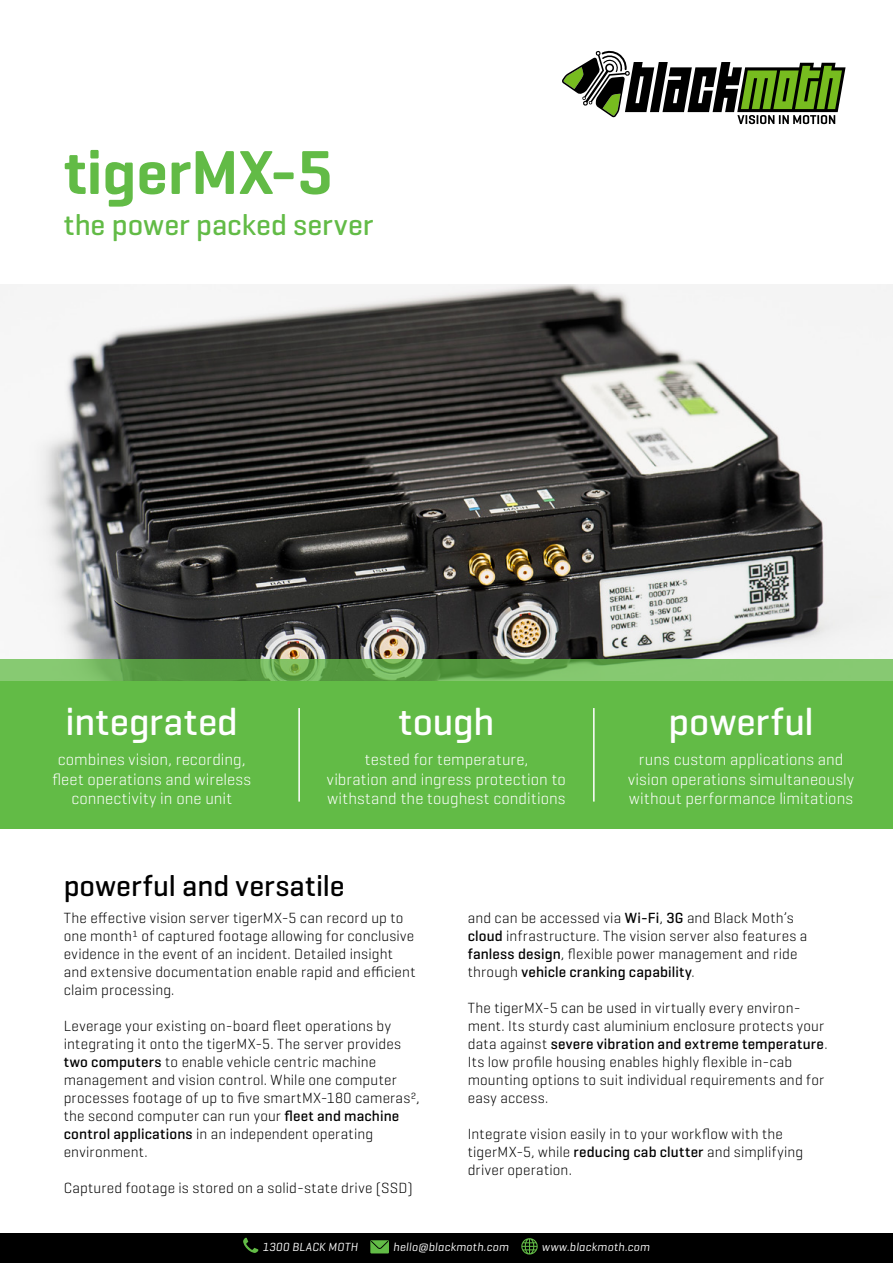
<style>
.page{position:relative;width:893px;height:1263px;background:#fff}
.page>*{position:absolute;margin:0;border:0;box-sizing:border-box;transform-origin:0 0}
.t1{font:600 63px "Geogrotesque";color:#62bb46}
.t2{font:500 39px "Geogrotesque";letter-spacing:.005em;color:#fff}
.t3{font:500 30px "Geogrotesque";letter-spacing:.01em;color:#000}
.t4{font:500 30px "Geogrotesque";color:#62bb46}
.t5{font:300 16.5px/19.5px "Geogrotesque";letter-spacing:.01em;color:#fff;text-align:center}
.t6{font:300 15px/18px "Geogrotesque";letter-spacing:.01em;color:#000}
.t7{font:italic 12px "Geogrotesque";letter-spacing:.02em;color:#fff}
.s1{font-weight:500}
</style>
<div class="page">
<div style="left:0;top:1233px;width:893px;height:30px;background:#000"></div>
<div style="left:0;top:680px;width:893px;height:149px;background:#62bb46"></div>
<hr style="left:298px;top:708px;width:2px;height:93px;background:#fff">
<hr style="left:593px;top:708px;width:2px;height:93px;background:#fff">
<svg style="left:562px;top:50px;width:284px;height:75px"></svg>
<svg style="left:243px;top:1238px;width:15px;height:15px"></svg>
<div style="left:370px;top:1240px;width:19px;height:13px;background:#62bb46"></div>
<svg style="left:371px;top:1241px;width:17px;height:8px"></svg>
<svg style="left:521px;top:1238px;width:17px;height:16px"></svg>
<img style="left:0;top:285px;width:893px;height:374px">
<svg style="left:0;top:659px;width:893px;height:21px;fill:#81c26a"></svg>
<h1 class="t1" style="left:64px;top:133px;width:270px">tigerMX-5</h1>
<h3 class="t4" style="left:64px;top:206px;width:311px">the power packed server</h3>
<h2 class="t2" style="left:66px;top:697px;width:174px">integrated</h2>
<p class="t5" style="left:52px;top:749px;width:200px">combines vision, recording, fleet operations and wireless connectivity in one unit</p>
<h2 class="t2" style="left:399px;top:697px;width:97px">tough</h2>
<p class="t5" style="left:327px;top:749px;width:240px">tested for temperature,<br>vibration and ingress protection to withstand the toughest conditions</p>
<h2 class="t2" style="left:668px;top:697px;width:147px">powerful</h2>
<p class="t5" style="left:628px;top:749px;width:227px">runs custom applications and vision operations simultaneously without performance limitations</p>
<h3 class="t3" style="left:64px;top:867px;width:282px">powerful and versatile</h3>
<p class="t6" style="left:64px;top:908px;width:353px">The effective vision server tigerMX-5 can record up to one month¹ of captured footage allowing for conclusive evidence in the event of an incident. Detailed insight and extensive documentation enable rapid and efficient claim processing.</p>
<p class="t6" style="left:64px;top:1016px;width:357px">Leverage your existing on-board fleet operations by integrating it onto the tigerMX-5. The server provides <span class="s1">two computers</span> to enable vehicle centric machine management and vision control. While one computer processes footage of up to five smartMX-180 cameras², the second computer can run your <span class="s1">fleet and machine control applications</span> in an independent operating environment.</p>
<p class="t6" style="left:64px;top:1178px;width:350px">Captured footage is stored on a solid-state drive (SSD)</p>
<p class="t6" style="left:468px;top:908px;width:341px">and can be accessed via <span class="s1">Wi-Fi</span>, <span class="s1">3G</span> and Black Moth’s <span class="s1">cloud</span> infrastructure. The vision server also features a <span class="s1">fanless design</span>, flexible power management and ride through <span class="s1">vehicle cranking capability</span>.</p>
<p class="t6" style="left:468px;top:998px;width:361px">The tigerMX-5 can be used in virtually every environ&shy;ment. Its sturdy cast aluminium enclosure protects your data against <span class="s1">severe vibration and extreme temperature</span>.<br>Its low profile housing enables highly flexible in-cab mounting options to suit individual requirements and for easy access.</p>
<p class="t6" style="left:468px;top:1124px;width:337px">Integrate vision easily in to your workflow with the tigerMX-5, while <span class="s1">reducing cab clutter</span> and simplifying driver operation.</p>
<p class="t7" style="left:262px;top:1240px;width:97px">1300 BLACK MOTH</p>
<p class="t7" style="left:393px;top:1240px;width:117px">hello@blackmoth.com</p>
<p class="t7" style="left:542px;top:1240px;width:109px">www.blackmoth.com</p>
</div>
